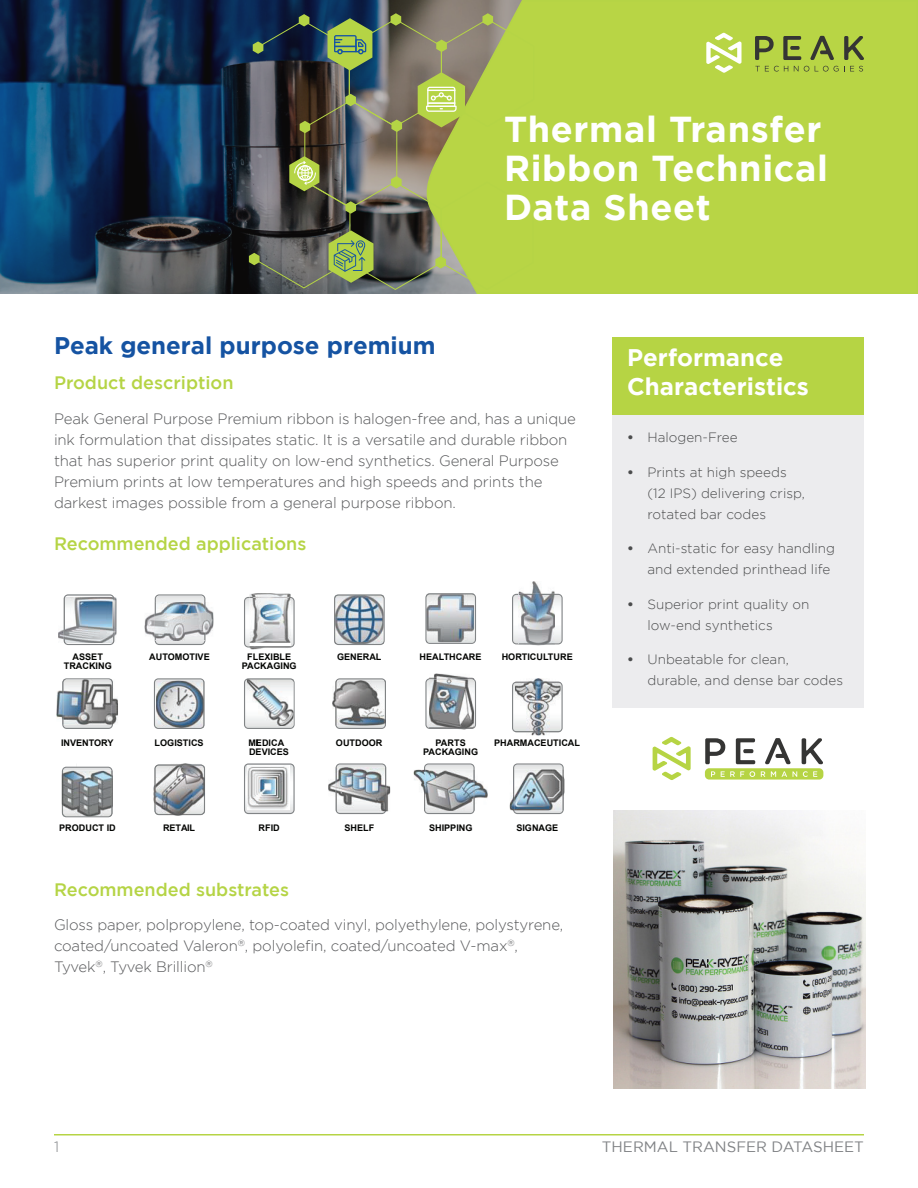
<style>
.page{position:relative;width:918px;height:1188px;background:#fff}
.page>*{position:absolute;margin:0;border:0;box-sizing:border-box;transform-origin:0 0}
.Header_H1{font:700 36px/39px "Gotham";letter-spacing:.02em;color:#fff}
.Benefits_head{font:700 24px/28.8px "Gotham";color:#fff}
.Header_H1-2{font:700 24px "Gotham";color:#1553a2}
.Section_header{font:500 18px "Gotham";color:#b5d445}
.Body_Copy{font:300 15px/21px "Gotham";letter-spacing:-.01em;color:#57585a}
.t1{font:15px "Gotham";color:#808285}
.t2{font:300 15px "Gotham";color:#808285}
.t3{font:300 13.5px/21px "Gotham";color:#4b4c4d}
.t4{font:700 9.15px/9.1px "Arial";color:#040503;text-align:center}
.s1{font-weight:700}
</style>
<div class="page">
<svg style="left:0;top:0;width:422px;height:294px;background:#1a3756"></svg>
<hr style="left:54px;top:1134px;width:810px;height:2px;background:#b6d444">
<div style="left:422px;top:0;width:496px;height:294px;background:#b8d545"></div>
<svg style="left:249px;top:13px;width:285px;height:277px;background:#778055"></svg>
<div style="left:612px;top:337px;width:252px;height:370px;background:#ececee"></div>
<div style="left:612px;top:337px;width:252px;height:78px;background:#b6d444"></div>
<img style="left:613px;top:810px;width:252px;height:278px">
<svg style="left:62px;top:767px;width:51px;height:50px"></svg>
<img style="left:62px;top:771px;width:51px;height:45px">
<img style="left:158px;top:763px;width:43px;height:53px">
<img style="left:154px;top:764px;width:51px;height:51px">
<svg style="left:336px;top:763px;width:50px;height:51px"></svg>
<img style="left:328px;top:767px;width:62px;height:44px">
<img style="left:336px;top:767px;width:50px;height:44px">
<svg style="left:424px;top:763px;width:51px;height:51px"></svg>
<img style="left:414px;top:770px;width:74px;height:29px">
<img style="left:424px;top:770px;width:51px;height:41px">
<svg style="left:244px;top:763px;width:51px;height:51px"></svg>
<img style="left:247px;top:766px;width:42px;height:44px">
<svg style="left:513px;top:763px;width:51px;height:51px"></svg>
<img style="left:510px;top:796px;width:3px;height:14px">
<img style="left:513px;top:769px;width:51px;height:41px">
<svg style="left:155px;top:594px;width:50px;height:51px"></svg>
<img style="left:145px;top:602px;width:68px;height:38px">
<img style="left:155px;top:602px;width:50px;height:38px">
<svg style="left:334px;top:594px;width:51px;height:51px"></svg>
<img style="left:335px;top:595px;width:49px;height:49px">
<svg style="left:425px;top:593px;width:51px;height:51px"></svg>
<img style="left:426px;top:594px;width:1px;height:48px">
<img style="left:427px;top:594px;width:47px;height:48px">
<svg style="left:512px;top:594px;width:51px;height:50px"></svg>
<img style="left:519px;top:581px;width:36px;height:64px">
<img style="left:519px;top:594px;width:36px;height:50px">
<svg style="left:64px;top:594px;width:50px;height:51px"></svg>
<img style="left:58px;top:597px;width:58px;height:45px">
<img style="left:64px;top:597px;width:50px;height:46px">
<svg style="left:244px;top:597px;width:51px;height:51px"></svg>
<img style="left:250px;top:593px;width:40px;height:57px">
<img style="left:250px;top:594px;width:41px;height:3px">
<img style="left:250px;top:597px;width:41px;height:51px">
<svg style="left:62px;top:678px;width:51px;height:51px"></svg>
<img style="left:57px;top:690px;width:61px;height:35px">
<img style="left:62px;top:679px;width:51px;height:46px">
<svg style="left:154px;top:678px;width:51px;height:51px"></svg>
<img style="left:156px;top:681px;width:48px;height:47px">
<svg style="left:335px;top:678px;width:51px;height:51px"></svg>
<img style="left:332px;top:690px;width:3px;height:18px">
<img style="left:335px;top:680px;width:51px;height:46px">
<svg style="left:512px;top:682px;width:51px;height:50px"></svg>
<img style="left:515px;top:678px;width:45px;height:57px">
<img style="left:515px;top:682px;width:46px;height:50px">
<img style="left:429px;top:674px;width:44px;height:4px">
<svg style="left:425px;top:678px;width:51px;height:51px"></svg>
<img style="left:429px;top:678px;width:45px;height:50px">
<svg style="left:244px;top:678px;width:51px;height:51px"></svg>
<img style="left:247px;top:679px;width:46px;height:47px">
<svg style="left:755px;top:66px;width:33px;height:6px"></svg>
<svg style="left:794px;top:66px;width:15px;height:6px"></svg>
<svg style="left:815px;top:66px;width:48px;height:6px"></svg>
<svg style="left:706px;top:33px;width:36px;height:40px"></svg>
<svg style="left:783px;top:36px;width:18px;height:24px"></svg>
<svg style="left:810px;top:36px;width:24px;height:24px"></svg>
<svg style="left:844px;top:36px;width:20px;height:24px"></svg>
<svg style="left:755px;top:36px;width:19px;height:24px"></svg>
<svg style="left:653px;top:737px;width:38px;height:43px"></svg>
<svg style="left:705px;top:738px;width:118px;height:42px"></svg>
<p class="Header_H1" style="left:504px;top:109px;width:325px">Thermal Transfer<br>Ribbon Technical<br>Data Sheet</p>
<p class="Header_H1-2" style="left:54px;top:332px;width:383px">Peak general purpose premium</p>
<p class="Section_header" style="left:54px;top:373px;width:181px">Product description</p>
<p class="Body_Copy" style="left:54px;top:408px;width:524px">Peak General Purpose Premium ribbon is halogen-free and, has a unique ink formulation that dissipates static. It is a versatile and durable ribbon that has superior print quality on low-end synthetics. General Purpose Premium prints at low temperatures and high speeds and prints the darkest images possible from a general purpose ribbon.</p>
<p class="Section_header" style="left:54px;top:533px;width:254px">Recommended applications</p>
<p class="t4" style="left:73px;top:652px;width:32px">ASSET</p>
<p class="t4" style="left:149px;top:652px;width:62px">AUTOMOTIVE</p>
<p class="t4" style="left:337px;top:652px;width:46px">GENERAL</p>
<p class="t4" style="left:420px;top:652px;width:63px">HEALTHCARE</p>
<p class="t4" style="left:502px;top:652px;width:73px">HORTICULTURE</p>
<p class="t4" style="left:64px;top:662px;width:49px">TRACKING</p>
<p class="t4" style="left:242px;top:652px;width:56px">FLEXIBLE<br>PACKAGING</p>
<p class="t4" style="left:61px;top:739px;width:54px">INVENTORY</p>
<p class="t4" style="left:155px;top:739px;width:51px">LOGISTICS</p>
<p class="t4" style="left:336px;top:739px;width:48px">OUTDOOR</p>
<p class="t4" style="left:436px;top:739px;width:32px">PARTS</p>
<p class="t4" style="left:494px;top:739px;width:87px">PHARMACEUTICAL</p>
<p class="t4" style="left:423px;top:748px;width:56px">PACKAGING</p>
<p class="t4" style="left:248px;top:739px;width:42px;text-align:left">MLEDICA<br>DEVICES</p>
<p class="t4" style="left:59px;top:824px;width:58px">PRODUCT ID</p>
<p class="t4" style="left:163px;top:824px;width:34px">RETAIL</p>
<p class="t4" style="left:259px;top:824px;width:23px">RFID</p>
<p class="t4" style="left:345px;top:824px;width:31px">SHELF</p>
<p class="t4" style="left:429px;top:824px;width:45px">SHIPPING</p>
<p class="t4" style="left:516px;top:824px;width:43px">SIGNAGE</p>
<p class="Section_header" style="left:54px;top:879px;width:237px">Recommended substrates</p>
<p class="Body_Copy" style="left:54px;top:914px;width:511px">Gloss paper, polpropylene, top-coated vinyl, polyethylene, polystyrene, coated/uncoated Valeron<sup>®</sup>, polyolefin, coated/uncoated V-max<sup>®</sup>,<br>Tyvek<sup>®</sup>, Tyvek Brillion<sup>®</sup></p>
<p class="Benefits_head" style="left:627px;top:342px;width:183px">Performance<br>Characteristics</p>
<p class="t3" style="left:627px;top:427px;width:112px"><span class="s1">•</span> Halogen-Free</p>
<p class="t3" style="left:647px;top:461px;width:159px;text-indent:-20px"><span class="s1">•</span> Prints at high speeds (12 IPS) delivering crisp, rotated bar codes</p>
<p class="t3" style="left:647px;top:538px;width:189px;text-indent:-20px"><span class="s1">•</span> Anti-static for easy handling and extended printhead life</p>
<p class="t3" style="left:647px;top:593px;width:163px;text-indent:-20px"><span class="s1">•</span> Superior print quality on low-end synthetics</p>
<p class="t3" style="left:647px;top:649px;width:197px;text-indent:-20px"><span class="s1">•</span> Unbeatable for clean, durable, and dense bar codes</p>
<p class="t2" style="left:54px;top:1138px;width:7px">1</p>
<p class="t1" style="left:602px;top:1138px;width:264px">THERMAL TRANSFER DATASHEET</p>
</div>
